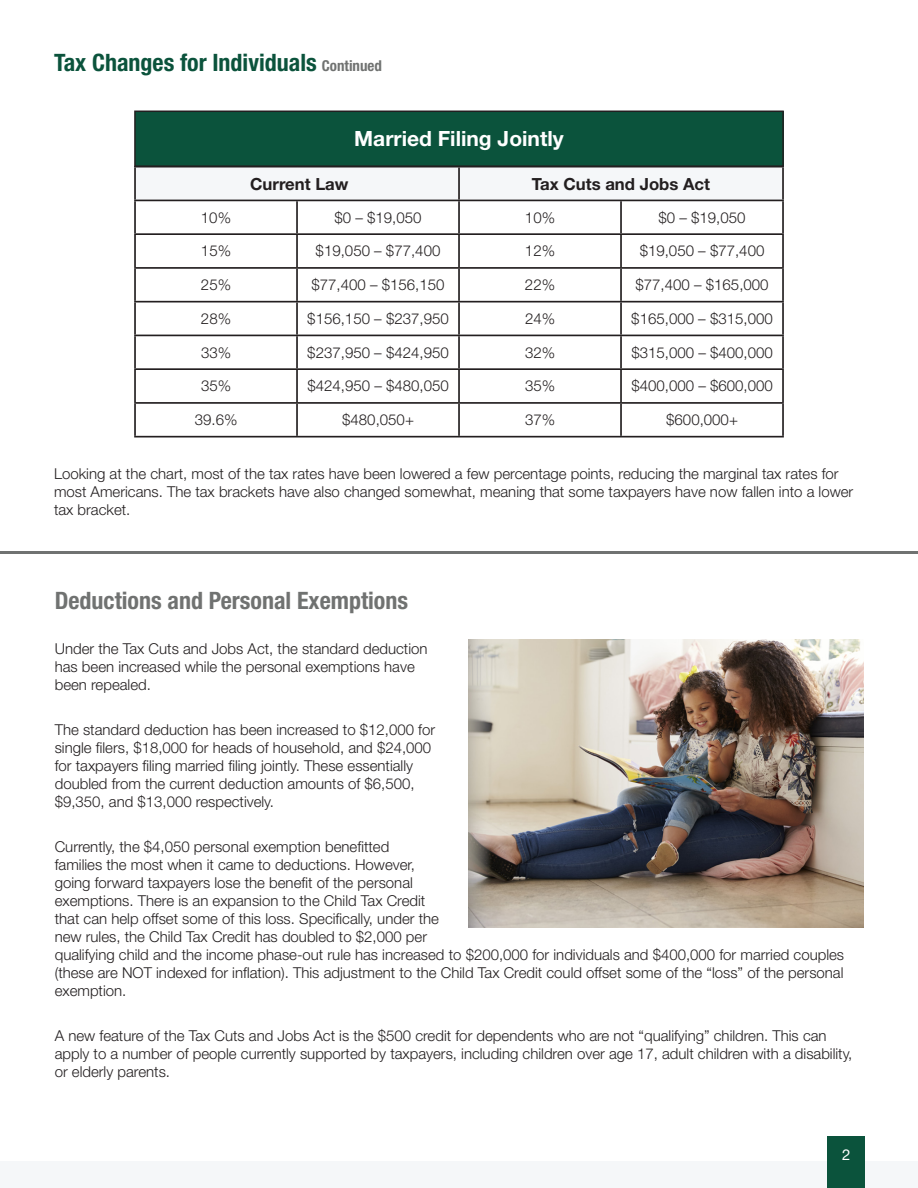
<style>
.page{position:relative;width:918px;height:1188px;background:#fff}
.page>*{position:absolute;margin:0;border:0;box-sizing:border-box;transform-origin:0 0}
.t1{font:700 condensed 24px "Helvetica Neue LT Std";color:#707271}
.t2{font:700 condensed 24px "Helvetica Neue LT Std";color:#0b533c}
.t3{font:700 21px "Helvetica Neue LT Std";color:#fff}
.t4{font:700 16.8px "Helvetica Neue LT Std";color:#231f20}
.t5{font:300 15px/18px "Helvetica Neue LT Std";color:#231f20}
.t6{font:700 condensed 15px "Helvetica Neue LT Std";color:#707271}
.t7{font:15px "Helvetica Neue LT Std";color:#fff}
</style>
<div class="page">
<div style="left:0;top:1161px;width:918px;height:27px;background:#f5f7f9"></div>
<div style="left:827px;top:1136px;width:37px;height:52px;background:#0b533c"></div>
<img style="left:469px;top:639px;width:395px;height:288px">
<hr style="left:0;top:551px;width:918px;height:3px;background:#707271">
<div style="left:135px;top:111px;width:648px;height:55px;background:#0b533c"></div>
<div style="left:134px;top:111px;width:650px;height:56px;border:2px solid #231f20"></div>
<svg style="left:136px;top:199px;width:646px;height:1px"></svg>
<hr style="left:134px;top:166px;width:163px;height:2px;background:#231f20">
<hr style="left:134px;top:168px;width:2px;height:32px;background:#231f20">
<hr style="left:297px;top:166px;width:162px;height:2px;background:#231f20">
<hr style="left:459px;top:166px;width:162px;height:2px;background:#231f20">
<hr style="left:458px;top:168px;width:2px;height:32px;background:#231f20">
<hr style="left:621px;top:166px;width:163px;height:2px;background:#231f20">
<hr style="left:782px;top:168px;width:2px;height:32px;background:#231f20">
<hr style="left:134px;top:200px;width:163px;height:1px;background:#231f20">
<hr style="left:134px;top:201px;width:2px;height:32px;background:#231f20">
<hr style="left:297px;top:200px;width:162px;height:1px;background:#231f20">
<hr style="left:296px;top:201px;width:2px;height:32px;background:#231f20">
<hr style="left:459px;top:200px;width:162px;height:1px;background:#231f20">
<hr style="left:458px;top:201px;width:2px;height:32px;background:#231f20">
<hr style="left:621px;top:200px;width:163px;height:1px;background:#231f20">
<hr style="left:620px;top:201px;width:2px;height:32px;background:#231f20">
<hr style="left:782px;top:201px;width:2px;height:32px;background:#231f20">
<hr style="left:134px;top:233px;width:163px;height:2px;background:#231f20">
<hr style="left:134px;top:235px;width:2px;height:32px;background:#231f20">
<hr style="left:297px;top:233px;width:162px;height:2px;background:#231f20">
<hr style="left:296px;top:235px;width:2px;height:32px;background:#231f20">
<hr style="left:459px;top:233px;width:162px;height:2px;background:#231f20">
<hr style="left:458px;top:235px;width:2px;height:32px;background:#231f20">
<hr style="left:621px;top:233px;width:163px;height:2px;background:#231f20">
<hr style="left:620px;top:235px;width:2px;height:32px;background:#231f20">
<hr style="left:782px;top:235px;width:2px;height:32px;background:#231f20">
<hr style="left:134px;top:267px;width:163px;height:2px;background:#231f20">
<hr style="left:134px;top:269px;width:2px;height:32px;background:#231f20">
<hr style="left:297px;top:267px;width:162px;height:2px;background:#231f20">
<hr style="left:296px;top:269px;width:2px;height:32px;background:#231f20">
<hr style="left:459px;top:267px;width:162px;height:2px;background:#231f20">
<hr style="left:458px;top:269px;width:2px;height:32px;background:#231f20">
<hr style="left:621px;top:267px;width:163px;height:2px;background:#231f20">
<hr style="left:620px;top:269px;width:2px;height:32px;background:#231f20">
<hr style="left:782px;top:269px;width:2px;height:32px;background:#231f20">
<hr style="left:134px;top:301px;width:163px;height:2px;background:#231f20">
<hr style="left:134px;top:303px;width:2px;height:32px;background:#231f20">
<hr style="left:297px;top:301px;width:162px;height:2px;background:#231f20">
<hr style="left:296px;top:303px;width:2px;height:32px;background:#231f20">
<hr style="left:459px;top:301px;width:162px;height:2px;background:#231f20">
<hr style="left:458px;top:303px;width:2px;height:32px;background:#231f20">
<hr style="left:621px;top:301px;width:163px;height:2px;background:#231f20">
<hr style="left:620px;top:303px;width:2px;height:32px;background:#231f20">
<hr style="left:782px;top:303px;width:2px;height:32px;background:#231f20">
<hr style="left:134px;top:335px;width:163px;height:1px;background:#231f20">
<hr style="left:134px;top:336px;width:2px;height:32px;background:#231f20">
<hr style="left:297px;top:335px;width:162px;height:1px;background:#231f20">
<hr style="left:296px;top:336px;width:2px;height:32px;background:#231f20">
<hr style="left:459px;top:335px;width:162px;height:1px;background:#231f20">
<hr style="left:458px;top:336px;width:2px;height:32px;background:#231f20">
<hr style="left:621px;top:335px;width:163px;height:1px;background:#231f20">
<hr style="left:620px;top:336px;width:2px;height:32px;background:#231f20">
<hr style="left:782px;top:336px;width:2px;height:32px;background:#231f20">
<hr style="left:134px;top:368px;width:163px;height:2px;background:#231f20">
<hr style="left:134px;top:370px;width:2px;height:32px;background:#231f20">
<hr style="left:297px;top:368px;width:162px;height:2px;background:#231f20">
<hr style="left:296px;top:370px;width:2px;height:32px;background:#231f20">
<hr style="left:459px;top:368px;width:162px;height:2px;background:#231f20">
<hr style="left:458px;top:370px;width:2px;height:32px;background:#231f20">
<hr style="left:621px;top:368px;width:163px;height:2px;background:#231f20">
<hr style="left:620px;top:370px;width:2px;height:32px;background:#231f20">
<hr style="left:782px;top:370px;width:2px;height:32px;background:#231f20">
<hr style="left:134px;top:402px;width:163px;height:2px;background:#231f20">
<hr style="left:134px;top:404px;width:2px;height:32px;background:#231f20">
<hr style="left:297px;top:402px;width:162px;height:2px;background:#231f20">
<hr style="left:296px;top:404px;width:2px;height:32px;background:#231f20">
<hr style="left:459px;top:402px;width:162px;height:2px;background:#231f20">
<hr style="left:458px;top:404px;width:2px;height:32px;background:#231f20">
<hr style="left:621px;top:402px;width:163px;height:2px;background:#231f20">
<hr style="left:620px;top:404px;width:2px;height:32px;background:#231f20">
<hr style="left:782px;top:404px;width:2px;height:32px;background:#231f20">
<hr style="left:134px;top:436px;width:163px;height:2px;background:#231f20">
<hr style="left:297px;top:436px;width:162px;height:2px;background:#231f20">
<hr style="left:459px;top:436px;width:162px;height:2px;background:#231f20">
<hr style="left:621px;top:436px;width:163px;height:2px;background:#231f20">
<p class="t2" style="left:54px;top:48px;width:264px">Tax Changes for Individuals</p>
<p class="t6" style="left:322px;top:57px;width:62px">Continued</p>
<p class="t3" style="left:354px;top:126px;width:211px">Married Filing Jointly</p>
<p class="t4" style="left:250px;top:173px;width:100px">Current Law</p>
<p class="t4" style="left:532px;top:173px;width:180px">Tax Cuts and Jobs Act</p>
<p class="t5" style="left:201px;top:208px;width:32px">10%</p>
<p class="t5" style="left:334px;top:208px;width:89px">$0 – $19,050</p>
<p class="t5" style="left:525px;top:208px;width:32px">10%</p>
<p class="t5" style="left:658px;top:208px;width:89px">$0 – $19,050</p>
<p class="t5" style="left:201px;top:242px;width:32px">15%</p>
<p class="t5" style="left:316px;top:242px;width:126px">$19,050 – $77,400</p>
<p class="t5" style="left:525px;top:242px;width:32px">12%</p>
<p class="t5" style="left:640px;top:242px;width:126px">$19,050 – $77,400</p>
<p class="t5" style="left:201px;top:276px;width:32px">25%</p>
<p class="t5" style="left:311px;top:276px;width:135px">$77,400 – $156,150</p>
<p class="t5" style="left:525px;top:276px;width:32px">22%</p>
<p class="t5" style="left:635px;top:276px;width:135px">$77,400 – $165,000</p>
<p class="t5" style="left:201px;top:309px;width:32px">28%</p>
<p class="t5" style="left:307px;top:309px;width:143px">$156,150 – $237,950</p>
<p class="t5" style="left:525px;top:309px;width:32px">24%</p>
<p class="t5" style="left:631px;top:309px;width:143px">$165,000 – $315,000</p>
<p class="t5" style="left:201px;top:343px;width:32px">33%</p>
<p class="t5" style="left:307px;top:343px;width:143px">$237,950 – $424,950</p>
<p class="t5" style="left:525px;top:343px;width:32px">32%</p>
<p class="t5" style="left:631px;top:343px;width:143px">$315,000 – $400,000</p>
<p class="t5" style="left:201px;top:377px;width:32px">35%</p>
<p class="t5" style="left:307px;top:377px;width:143px">$424,950 – $480,050</p>
<p class="t5" style="left:525px;top:377px;width:32px">35%</p>
<p class="t5" style="left:631px;top:377px;width:143px">$400,000 – $600,000</p>
<p class="t5" style="left:195px;top:411px;width:44px">39.6%</p>
<p class="t5" style="left:342px;top:411px;width:73px">$480,050+</p>
<p class="t5" style="left:525px;top:411px;width:32px">37%</p>
<p class="t5" style="left:666px;top:411px;width:73px">$600,000+</p>
<p class="t5" style="left:54px;top:465px;width:801px">Looking at the chart, most of the tax rates have been lowered a few percentage points, reducing the marginal tax rates for most Americans. The tax brackets have also changed somewhat, meaning that some taxpayers have now fallen into a lower tax bracket.</p>
<p class="t1" style="left:55px;top:586px;width:355px">Deductions and Personal Exemptions</p>
<p class="t5" style="left:55px;top:639px;width:374px">Under the Tax Cuts and Jobs Act, the standard deduction has been increased while the personal exemptions have been repealed.</p>
<p class="t5" style="left:55px;top:720px;width:382px">The standard deduction has been increased to $12,000 for single filers, $18,000 for heads of household, and $24,000 for taxpayers filing married filing jointly. These essentially doubled from the current deduction amounts of $6,500, $9,350, and $13,000 respectively.</p>
<p class="t5" style="left:55px;top:837px;width:791px">Currently, the $4,050 personal exemption benefitted<br>families the most when it came to deductions. However,<br>going forward taxpayers lose the benefit of the personal<br>exemptions. There is an expansion to the Child Tax Credit<br>that can help offset some of this loss. Specifically, under the<br>new rules, the Child Tax Credit has doubled to $2,000 per<br>qualifying child and the income phase-out rule has increased to $200,000 for individuals and $400,000 for married couples (these are NOT indexed for inflation). This adjustment to the Child Tax Credit could offset some of the “loss” of the personal exemption.</p>
<p class="t5" style="left:55px;top:1026px;width:799px">A new feature of the Tax Cuts and Jobs Act is the $500 credit for dependents who are not “qualifying” children. This can apply to a number of people currently supported by taxpayers, including children over age 17, adult children with a disability, or elderly parents.</p>
<p class="t7" style="left:842px;top:1146px;width:10px">2</p>
</div>
